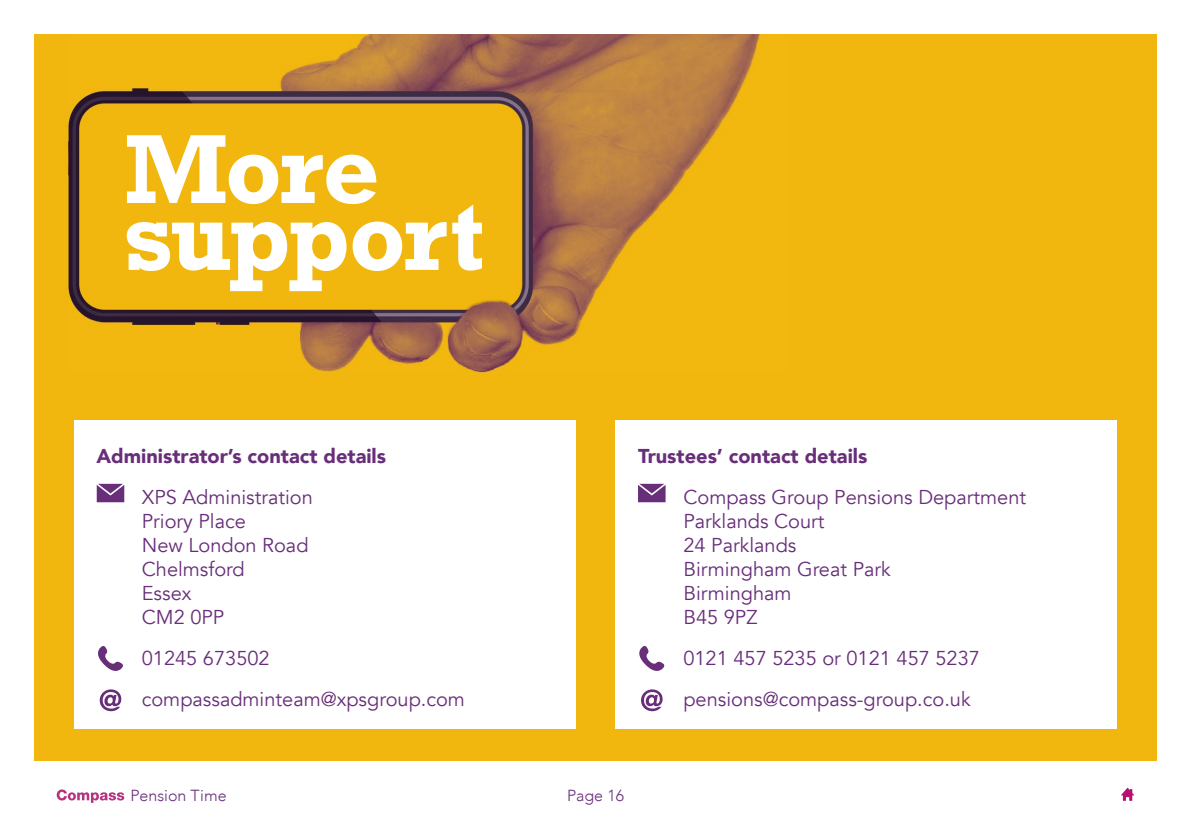
<style>
.page{position:relative;width:1191px;height:840px;background:#fff}
.page>*{position:absolute;margin:0;border:0;box-sizing:border-box;transform-origin:0 0}
.t1{font:700 92px/66.8px "Rockwell";letter-spacing:-.025em;color:#fff}
.t2{font:20px/24px "Avenir";color:#682e7a}
.t3{font:900 20px "Avenir";color:#682e7a}
.t4{font:300 16px "Avenir";color:#682e7a}
</style>
<div class="page">
<img style="left:34px;top:34px;width:1123px;height:726px">
<div style="left:615px;top:420px;width:502px;height:308px;background:#fff"></div>
<div style="left:74px;top:420px;width:501px;height:308px;background:#fff"></div>
<svg style="left:98px;top:645px;width:25px;height:26px"></svg>
<svg style="left:100px;top:689px;width:21px;height:21px"></svg>
<svg style="left:97px;top:483px;width:27px;height:19px"></svg>
<svg style="left:639px;top:645px;width:26px;height:26px"></svg>
<svg style="left:641px;top:689px;width:21px;height:21px"></svg>
<svg style="left:638px;top:483px;width:27px;height:19px"></svg>
<svg style="left:57px;top:789px;width:67px;height:13px"></svg>
<svg style="left:1121px;top:787px;width:13px;height:13px"></svg>
<h1 class="t1" style="left:124px;top:135px;width:362px">More support</h1>
<p class="t3" style="left:96px;top:438px;width:291px">Administrator’s contact details</p>
<p class="t2" style="left:142px;top:485px;width:173px">XPS Administration<br>Priory Place<br>New London Road<br>Chelmsford<br>Essex<br>CM2 0PP</p>
<p class="t2" style="left:142px;top:637px;width:325px;line-height:41px">01245 673502 compassadminteam@xpsgroup.com</p>
<p class="t3" style="left:638px;top:438px;width:231px">Trustees’ contact details</p>
<p class="t2" style="left:683px;top:485px;width:344px">Compass Group Pensions Department<br>Parklands Court<br>24 Parklands<br>Birmingham Great Park<br>Birmingham<br>B45 9PZ</p>
<p class="t2" style="left:683px;top:637px;width:298px;line-height:41px">0121 457 5235 or 0121 457 5237 pensions@compass-group.co.uk</p>
<p class="t4" style="left:130px;top:785px;width:98px">Pension Time</p>
<p class="t4" style="left:567px;top:785px;width:58px">Page 16</p>
</div>
